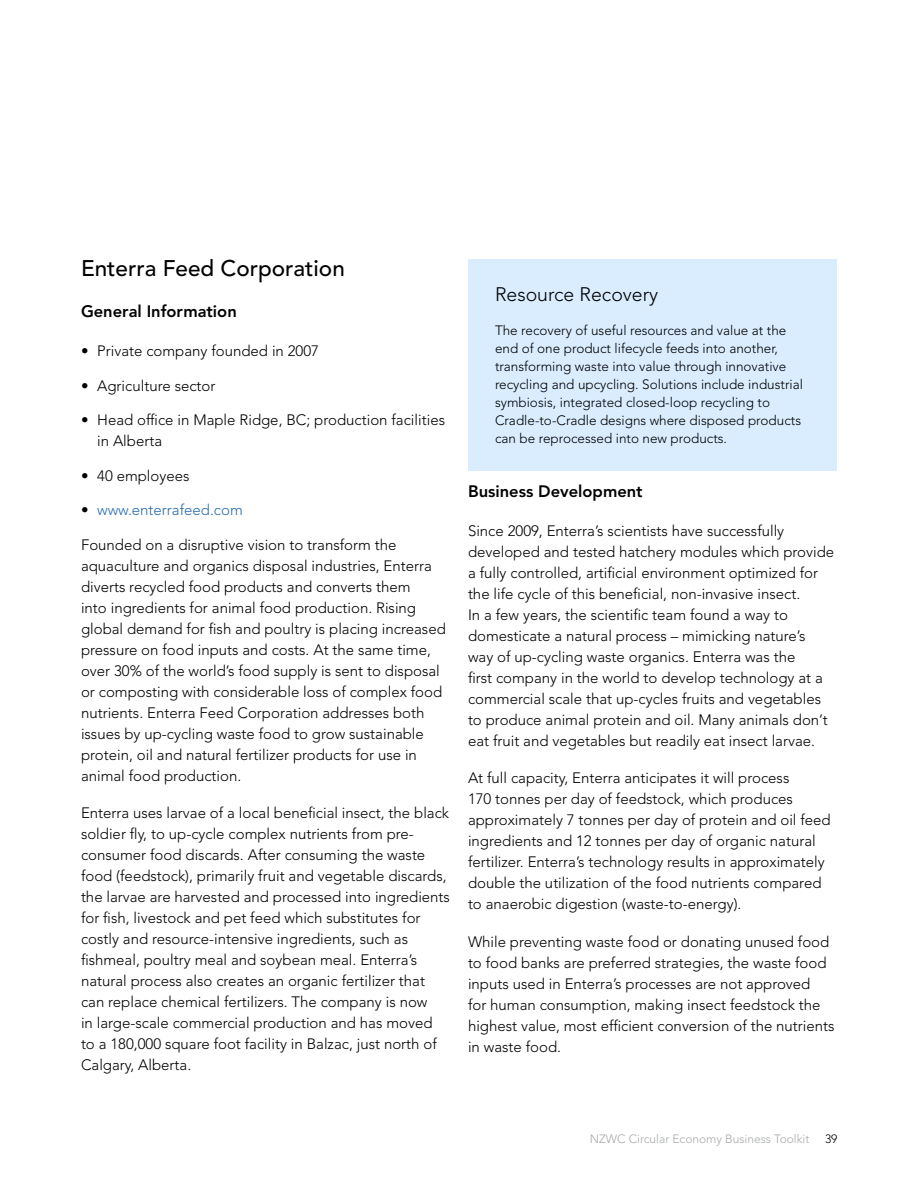
<style>
.page{position:relative;width:918px;height:1188px;background:#fff}
.page>*{position:absolute;margin:0;border:0;box-sizing:border-box;transform-origin:0 0}
.t1{font:500 22.5px "Avenir LT Std";color:#000}
.t2{font:300 19.5px "Avenir LT Std";color:#000}
.t3{font:800 16.5px "Avenir LT Std";color:#000}
.t4{font:300 15px/21px "Avenir LT Std";color:#000}
.t5{font:300 15px "Avenir LT Std";color:#286bac}
.t6{font:300 13.5px/18px "Avenir LT Std";color:#000}
.t7{font:300 12px "Avenir LT Std";color:#a7a9ac}
.t8{font:300 12px "Avenir LT Std";color:#000}
.s1{color:#000}
</style>
<div class="page">
<div style="left:468px;top:259px;width:369px;height:212px;background:#daedff"></div>
<h1 class="t1" style="left:81px;top:255px;width:265px">Enterra Feed Corporation</h1>
<p class="t3" style="left:81px;top:302px;width:157px">General Information</p>
<p class="t4" style="left:81px;top:341px;width:240px">• Private company founded in 2007</p>
<p class="t4" style="left:81px;top:375px;width:136px">• Agriculture sector</p>
<p class="t4" style="left:97px;top:410px;width:349px;text-indent:-16px">• Head office in Maple Ridge, BC; production facilities in Alberta</p>
<p class="t4" style="left:81px;top:465px;width:110px">• 40 employees</p>
<p class="t5" style="left:81px;top:501px;width:163px"><span class="s1">•</span> www.enterrafeed.com</p>
<p class="t4" style="left:81px;top:534px;width:366px">Founded on a disruptive vision to transform the aquaculture and organics disposal industries, Enterra diverts recycled food products and converts them<br>into ingredients for animal food production. Rising global demand for fish and poultry is placing increased pressure on food inputs and costs. At the same time, over 30% of the world’s food supply is sent to disposal or composting with considerable loss of complex food nutrients. Enterra Feed Corporation addresses both issues by up-cycling waste food to grow sustainable protein, oil and natural fertilizer products for use in animal food production.</p>
<p class="t4" style="left:81px;top:803px;width:371px">Enterra uses larvae of a local beneficial insect, the black soldier fly, to up-cycle complex nutrients from pre&shy;consumer food discards. After consuming the waste food (feedstock), primarily fruit and vegetable discards, the larvae are harvested and processed into ingredients for fish, livestock and pet feed which substitutes for costly and resource-intensive ingredients, such as fishmeal, poultry meal and soybean meal. Enterra’s natural process also creates an organic fertilizer that can replace chemical fertilizers. The company is now<br>in large-scale commercial production and has moved to a 180,000 square foot facility in Balzac, just north of Calgary, Alberta.</p>
<h2 class="t2" style="left:495px;top:283px;width:165px">Resource Recovery</h2>
<p class="t6" style="left:495px;top:322px;width:310px">The recovery of useful resources and value at the end of one product lifecycle feeds into another, transforming waste into value through innovative recycling and upcycling. Solutions include industrial symbiosis, integrated closed-loop recycling to Cradle-to-Cradle designs where disposed products can be reprocessed into new products.</p>
<p class="t3" style="left:468px;top:481px;width:176px">Business Development</p>
<p class="t4" style="left:468px;top:520px;width:368px">Since 2009, Enterra’s scientists have successfully developed and tested hatchery modules which provide a fully controlled, artificial environment optimized for the life cycle of this beneficial, non-invasive insect.<br>In a few years, the scientific team found a way to domesticate a natural process – mimicking nature’s way of up-cycling waste organics. Enterra was the<br>first company in the world to develop technology at a commercial scale that up-cycles fruits and vegetables to produce animal protein and oil. Many animals don’t eat fruit and vegetables but readily eat insect larvae.</p>
<p class="t4" style="left:468px;top:768px;width:364px">At full capacity, Enterra anticipates it will process<br>170 tonnes per day of feedstock, which produces approximately 7 tonnes per day of protein and oil feed ingredients and 12 tonnes per day of organic natural fertilizer. Enterra’s technology results in approximately double the utilization of the food nutrients compared to anaerobic digestion (waste-to-energy).</p>
<p class="t4" style="left:468px;top:931px;width:368px">While preventing waste food or donating unused food to food banks are preferred strategies, the waste food inputs used in Enterra’s processes are not approved<br>for human consumption, making insect feedstock the highest value, most efficient conversion of the nutrients in waste food.</p>
<p class="t7" style="left:590px;top:1132px;width:221px">NZWC Circular Economy Business Toolkit</p>
<p class="t8" style="left:825px;top:1132px;width:14px">39</p>
</div>
